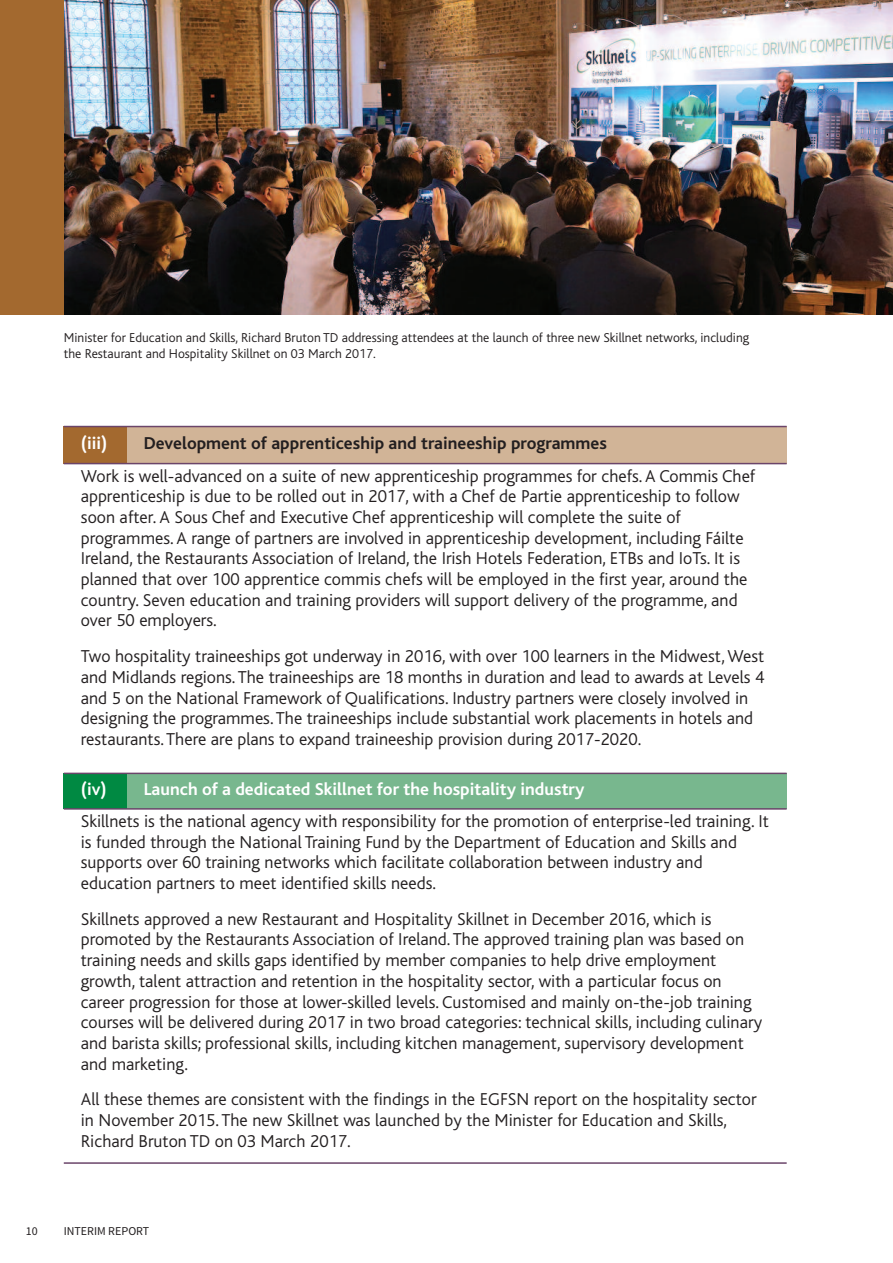
<style>
.page{position:relative;width:893px;height:1263px;background:#fff}
.page>*{position:absolute;margin:0;border:0;box-sizing:border-box;transform-origin:0 0}
.t1{font:300 18px/20.7px "Bliss";color:#231f20}
.t2{font:700 18px "Bliss";color:#fff}
.t3{font:700 18px "Bliss";color:#231f20}
.t4{font:300 13.5px/16.2px "Bliss";color:#231f20}
.t5{font:12px "Source Sans Pro";color:#231f20}
</style>
<div class="page">
<div style="left:0;top:0;width:893px;height:315px;background:#a3692f"></div>
<img style="left:64px;top:0;width:829px;height:315px">
<div style="left:64px;top:426px;width:63px;height:38px;background:#a3692f"></div>
<div style="left:127px;top:426px;width:660px;height:38px;background:#d1b497"></div>
<div style="left:64px;top:773px;width:63px;height:36px;background:#008942"></div>
<div style="left:127px;top:773px;width:660px;height:36px;background:#78b78e"></div>
<hr style="left:64px;top:426px;width:723px;height:1px;background:#6b456a">
<hr style="left:64px;top:463px;width:723px;height:1px;background:#6b456a">
<hr style="left:64px;top:773px;width:723px;height:1px;background:#6b456a">
<hr style="left:64px;top:808px;width:723px;height:2px;background:#6b456a">
<hr style="left:64px;top:1162px;width:723px;height:2px;background:#6b456a">
<p class="t4" style="left:64px;top:331px;width:687px">Minister for Education and Skills, Richard Bruton TD addressing attendees at the launch of three new Skillnet networks, including the Restaurant and Hospitality Skillnet on 03 March 2017.</p>
<p class="t2" style="left:81px;top:436px;width:28px">(iii)</p>
<p class="t3" style="left:144px;top:436px;width:465px">Development of apprenticeship and traineeship programmes</p>
<p class="t1" style="left:81px;top:467px;width:676px">Work is well-advanced on a suite of new apprenticeship programmes for chefs. A Commis Chef apprenticeship is due to be rolled out in 2017, with a Chef de Partie apprenticeship to follow soon after. A Sous Chef and Executive Chef apprenticeship will complete the suite of programmes. A range of partners are involved in apprenticeship development, including Fáilte Ireland, the Restaurants Association of Ireland, the Irish Hotels Federation, ETBs and IoTs. It is planned that over 100 apprentice commis chefs will be employed in the first year, around the country. Seven education and training providers will support delivery of the programme, and over 50 employers.</p>
<p class="t1" style="left:81px;top:648px;width:685px">Two hospitality traineeships got underway in 2016, with over 100 learners in the Midwest,West and Midlands regions. The traineeships are 18 months in duration and lead to awards at Levels 4 and 5 on the National Framework of Qualifications. Industry partners were closely involved in designing the programmes. The traineeships include substantial work placements in hotels and restaurants. There are plans to expand traineeship provision during 2017-2020.</p>
<p class="t2" style="left:81px;top:783px;width:505px">(iv) Launch of a dedicated Skillnet for the hospitality industry</p>
<p class="t1" style="left:81px;top:812px;width:690px">Skillnets is the national agency with responsibility for the promotion of enterprise-led training. It is funded through the National Training Fund by the Department of Education and Skills and supports over 60 training networks which facilitate collaboration between industry and education partners to meet identified skills needs.</p>
<p class="t1" style="left:81px;top:910px;width:683px">Skillnets approved a new Restaurant and Hospitality Skillnet in December 2016, which is promoted by the Restaurants Association of Ireland. The approved training plan was based on training needs and skills gaps identified by member companies to help drive employment growth, talent attraction and retention in the hospitality sector, with a particular focus on career progression for those at lower-skilled levels. Customised and mainly on-the-job training courses will be delivered during 2017 in two broad categories: technical skills, including culinary and barista skills; professional skills, including kitchen management, supervisory development and marketing.</p>
<p class="t1" style="left:81px;top:1091px;width:677px">All these themes are consistent with the findings in the EGFSN report on the hospitality sector in November 2015. The new Skillnet was launched by the Minister for Education and Skills,<br>Richard Bruton TD on 03 March 2017.</p>
<p class="t5" style="left:26px;top:1226px;width:13px">10</p>
<p class="t5" style="left:64px;top:1226px;width:87px">INTERIM REPORT</p>
</div>
